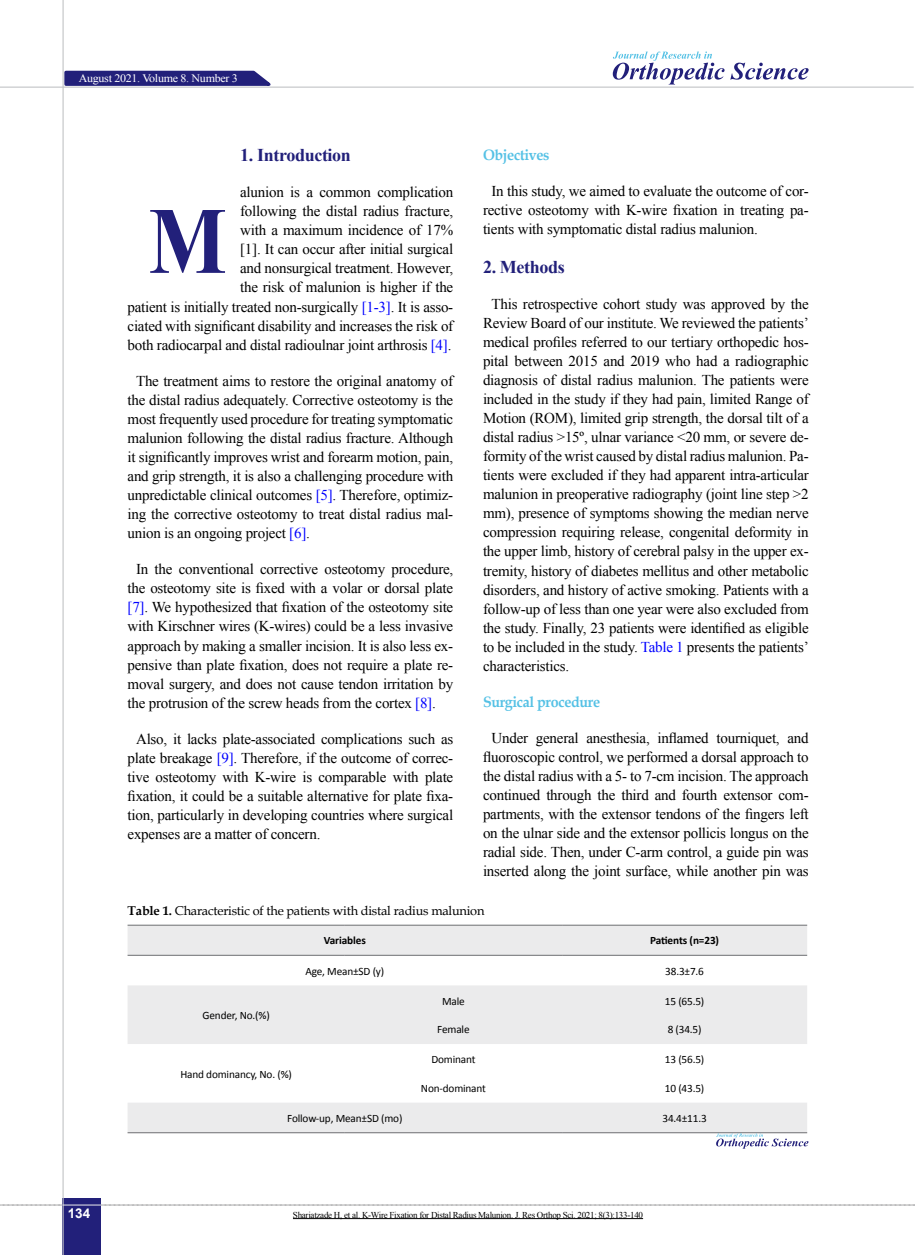
<style>
.page{position:relative;width:915px;height:1255px;background:#fff}
.page>*{position:absolute;margin:0;border:0;box-sizing:border-box;transform-origin:0 0}
.t1{font:700 94.8px "Times New Roman";color:#22207a;scale:.87 1}
.t2{font:700 18px "Times New Roman";letter-spacing:-.02em;color:#22207a}
.t3{font:15px/19px "Times New Roman";letter-spacing:-.015em;color:#000;text-align:justify}
.t4{font:700 15px "Book Antiqua";letter-spacing:-.025em;color:#55c1e5;scale:.95 1}
.t5{font:700 13.5px "Arial";color:#fff}
.t6{font:12.75px "Book Antiqua";letter-spacing:-.015em;color:#000}
.t7{font:11.4px "Times New Roman";letter-spacing:-.025em;color:#fff;scale:1.05 1}
.t8{font:11.25px "Calibri";letter-spacing:-.015em;color:#000}
.t9{font:700 11.25px "Calibri";letter-spacing:-.01em;color:#000}
.t10{font:9px "Times New Roman";letter-spacing:-.03em;color:#000}
.s1{color:#00f}
.s2{font-weight:700}
</style>
<div class="page">
<svg style="left:0;top:1204px;width:915px;height:1px"></svg>
<div style="left:63px;top:1198px;width:38px;height:56px;background:#22207a"></div>
<hr style="left:62px;top:0;width:2px;height:1254px;background:#c2c4c6">
<hr style="left:63px;top:1204px;width:38px;height:1px;background:#ebebec">
<svg style="left:63px;top:69px;width:215px;height:18px;background:#504f95"></svg>
<svg style="left:612px;top:51px;width:196px;height:33px"></svg>
<hr style="left:0;top:87px;width:913px;height:1px;background:#c2c4c6">
<hr style="left:293px;top:1218px;width:350px;height:1px;background:#000">
<svg style="left:127px;top:925px;width:679px;height:207px;fill:#ebebec"></svg>
<hr style="left:127px;top:924px;width:218px;height:1px;background:#6d6e71">
<hr style="left:345px;top:924px;width:217px;height:1px;background:#6d6e71">
<hr style="left:562px;top:924px;width:244px;height:1px;background:#6d6e71">
<hr style="left:127px;top:954px;width:218px;height:1px;background:#6d6e71">
<hr style="left:345px;top:954px;width:217px;height:1px;background:#6d6e71">
<hr style="left:562px;top:954px;width:244px;height:1px;background:#6d6e71">
<hr style="left:127px;top:1132px;width:218px;height:1px;background:#6d6e71">
<hr style="left:345px;top:1132px;width:217px;height:1px;background:#6d6e71">
<hr style="left:562px;top:1132px;width:244px;height:1px;background:#6d6e71">
<svg style="left:715px;top:1133px;width:93px;height:15px"></svg>
<p class="t7" style="left:79px;top:70px;width:153px">August 2021. Volume 8. Number 3</p>
<p class="t2" style="left:240px;top:143px;width:112px">1. Introduction</p>
<p class="t3" style="left:127px;top:182px;width:327px;text-align:right">alunion is a common complication<br>following the distal radius fracture,<br>with a maximum incidence of 17%<br>[1]. It can occur after initial surgical<br>and nonsurgical treatment. However,<br>the risk of malunion is higher if the<br>patient is initially treated non-surgically <span class="s1">[1-3]</span>. It is asso&shy;ciated with significant disability and increases the risk of both radiocarpal and distal radioulnar joint arthrosis <span class="s1">[4]</span>.</p>
<p class="t3" style="left:127px;top:371px;width:327px;text-indent:9px">The treatment aims to restore the original anatomy of the distal radius adequately. Corrective osteotomy is the most frequently used procedure for treating symptomatic malunion following the distal radius fracture. Although it significantly improves wrist and forearm motion, pain, and grip strength, it is also a challenging procedure with unpredictable clinical outcomes <span class="s1">[5]</span>. Therefore, optimiz&shy;ing the corrective osteotomy to treat distal radius mal&shy;union is an ongoing project <span class="s1">[6]</span>.</p>
<p class="t3" style="left:127px;top:559px;width:327px;text-indent:9px">In the conventional corrective osteotomy procedure, the osteotomy site is fixed with a volar or dorsal plate <span class="s1">[7]</span>. We hypothesized that fixation of the osteotomy site with Kirschner wires (K-wires) could be a less invasive approach by making a smaller incision. It is also less ex&shy;pensive than plate fixation, does not require a plate re&shy;moval surgery, and does not cause tendon irritation by the protrusion of the screw heads from the cortex <span class="s1">[8]</span>.</p>
<p class="t3" style="left:127px;top:728px;width:327px;text-indent:9px">Also, it lacks plate-associated complications such as plate breakage <span class="s1">[9]</span>. Therefore, if the outcome of correc&shy;tive osteotomy with K-wire is comparable with plate fixation, it could be a suitable alternative for plate fixa&shy;tion, particularly in developing countries where surgical expenses are a matter of concern.</p>
<h1 class="t1" style="left:148px;top:175px;width:91px">M</h1>
<p class="t4" style="left:483px;top:144px;width:71px">Objectives</p>
<p class="t3" style="left:483px;top:181px;width:327px;text-indent:9px">In this study, we aimed to evaluate the outcome of cor&shy;rective osteotomy with K-wire fixation in treating pa&shy;tients with symptomatic distal radius malunion.</p>
<p class="t2" style="left:483px;top:254px;width:83px">2. Methods</p>
<p class="t3" style="left:483px;top:294px;width:327px;text-indent:9px">This retrospective cohort study was approved by the Review Board of our institute. We reviewed the patients’ medical profiles referred to our tertiary orthopedic hos&shy;pital between 2015 and 2019 who had a radiographic diagnosis of distal radius malunion. The patients were included in the study if they had pain, limited Range of Motion (ROM), limited grip strength, the dorsal tilt of a distal radius &gt;15º, ulnar variance &lt;20 mm, or severe de&shy;formity of the wrist caused by distal radius malunion. Pa&shy;tients were excluded if they had apparent intra-articular malunion in preoperative radiography (joint line step &gt;2 mm), presence of symptoms showing the median nerve compression requiring release, congenital deformity in the upper limb, history of cerebral palsy in the upper ex&shy;tremity, history of diabetes mellitus and other metabolic disorders, and history of active smoking. Patients with a follow-up of less than one year were also excluded from the study. Finally, 23 patients were identified as eligible to be included in the study. <span class="s1">Table 1</span> presents the patients’ characteristics.</p>
<p class="t4" style="left:483px;top:691px;width:125px">Surgical procedure</p>
<p class="t3" style="left:483px;top:728px;width:327px;text-align:center">Under general anesthesia, inflamed tourniquet, and fluoroscopic control, we performed a dorsal approach to the distal radius with a 5- to 7-cm incision. The approach continued through the third and fourth extensor com&shy;partments, with the extensor tendons of the fingers left on the ulnar side and the extensor pollicis longus on the radial side. Then, under C-arm control, a guide pin was inserted along the joint surface, while another pin was</p>
<p class="t6" style="left:127px;top:901px;width:358px"><span class="s2">Table 1.</span> Characteristic of the patients with distal radius malunion</p>
<p class="t9" style="left:324px;top:932px;width:43px">Variables</p>
<p class="t9" style="left:650px;top:932px;width:70px">Patients (n=23)</p>
<p class="t8" style="left:305px;top:963px;width:80px">Age, Mean±SD (y)</p>
<p class="t8" style="left:665px;top:963px;width:40px">38.3±7.6</p>
<p class="t8" style="left:202px;top:1008px;width:69px">Gender, No.(%)</p>
<p class="t8" style="left:664px;top:993px;width:41px">15 (65.5)</p>
<p class="t8" style="left:667px;top:1022px;width:35px">8 (34.5)</p>
<p class="t8" style="left:442px;top:993px;width:24px">Male</p>
<p class="t8" style="left:437px;top:1022px;width:34px">Female</p>
<p class="t8" style="left:180px;top:1066px;width:113px">Hand dominancy, No. (%)</p>
<p class="t8" style="left:431px;top:1052px;width:46px">Dominant</p>
<p class="t8" style="left:421px;top:1080px;width:66px">Non-dominant</p>
<p class="t8" style="left:664px;top:1052px;width:41px">13 (56.5)</p>
<p class="t8" style="left:664px;top:1080px;width:41px">10 (43.5)</p>
<p class="t5" style="left:68px;top:1203px;width:24px">134</p>
<p class="t8" style="left:287px;top:1110px;width:117px">Follow-up, Mean±SD (mo)</p>
<p class="t8" style="left:662px;top:1110px;width:46px">34.4±11.3</p>
<p class="t10" style="left:293px;top:1208px;width:351px">Shariatzade H, et al. K-Wire Fixation for Distal Radius Malunion. J. Res Orthop Sci. 2021; 8(3):133-140</p>
</div>
